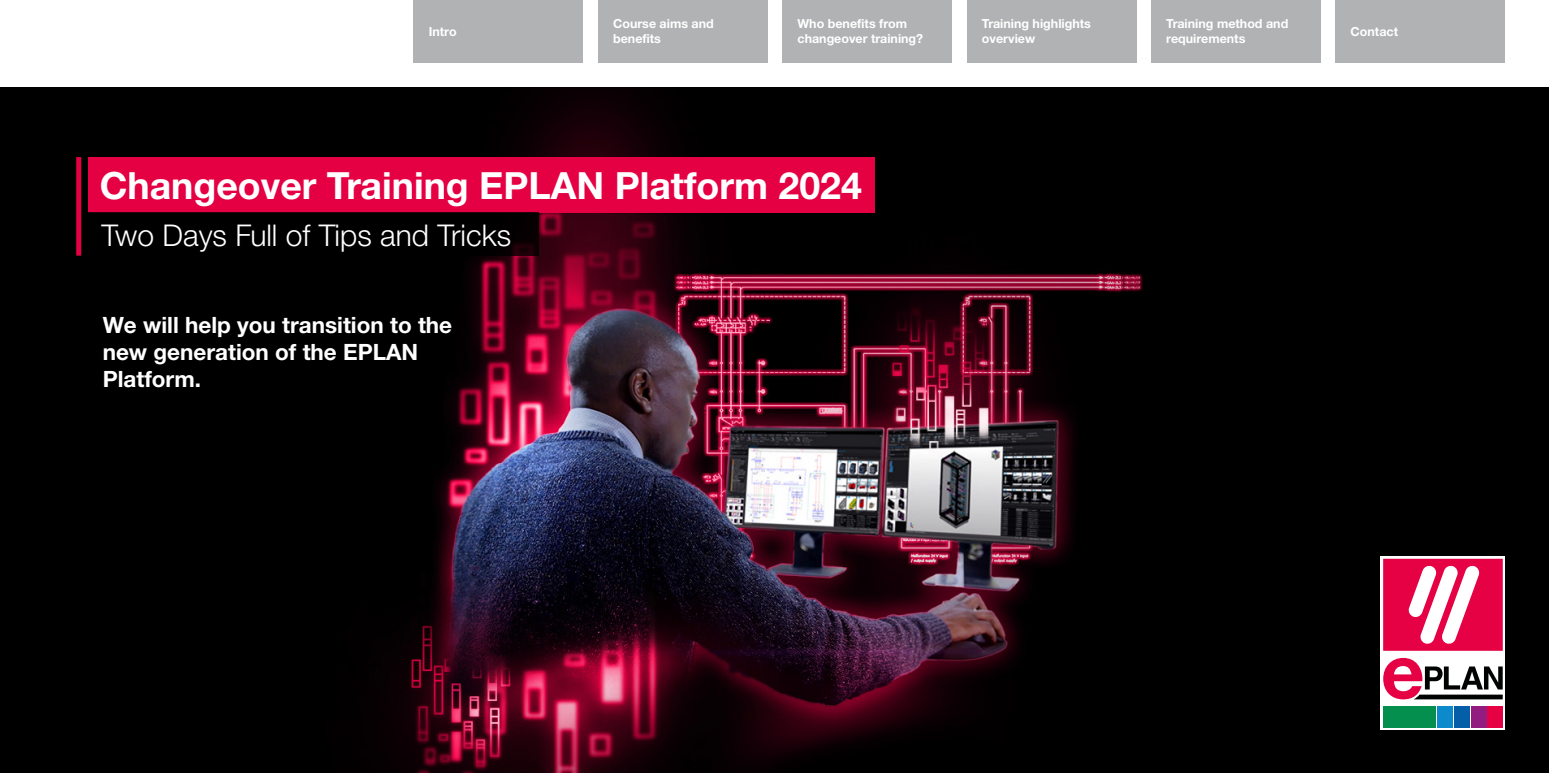
<style>
.page{position:relative;width:1550px;height:775px;background:#fff}
.page>*{position:absolute;margin:0;border:0;box-sizing:border-box;transform-origin:0 0}
.t1{font:700 37.5px "Neue Helvetica For Rittal";color:#fff}
.t2{font:300 30px "Neue Helvetica For Rittal";color:#fff}
.t3{font:700 22.5px/27px "Neue Helvetica For Rittal";color:#fff}
.t4{font:700 12.5px/15px "Neue Helvetica For Rittal";color:#fff}
</style>
<div class="page">
<img style="left:0;top:88px;width:1549px;height:685px">
<div style="left:598px;top:0;width:169px;height:62px;background:#b1b2b3"></div>
<div style="left:782px;top:0;width:170px;height:62px;background:#b1b2b3"></div>
<div style="left:967px;top:0;width:169px;height:62px;background:#b1b2b3"></div>
<div style="left:1151px;top:0;width:170px;height:62px;background:#b1b2b3"></div>
<div style="left:1336px;top:0;width:169px;height:62px;background:#b1b2b3"></div>
<div style="left:414px;top:0;width:169px;height:62px;background:#b1b2b3"></div>
<div style="left:1381px;top:556px;width:124px;height:174px;background:#fff"></div>
<svg style="left:1383px;top:559px;width:120px;height:92px"></svg>
<svg style="left:1383px;top:658px;width:120px;height:41px"></svg>
<div style="left:1383px;top:706px;width:53px;height:22px;background:#048f4f"></div>
<div style="left:1438px;top:706px;width:15px;height:22px;background:#0d8acb"></div>
<div style="left:1454px;top:706px;width:15px;height:22px;background:#055fa8"></div>
<div style="left:1471px;top:706px;width:15px;height:22px;background:#921c7f"></div>
<div style="left:1488px;top:706px;width:15px;height:22px;background:#e50143"></div>
<div style="left:88px;top:157px;width:787px;height:55px;background:#e50043"></div>
<div style="left:76px;top:157px;width:5px;height:99px;background:#e50043"></div>
<div style="left:88px;top:212px;width:450px;height:44px;background:#000"></div>
<p class="t4" style="left:613px;top:16px;width:102px">Course aims and benefits</p>
<p class="t4" style="left:798px;top:16px;width:127px">Who benefits from changeover training?</p>
<p class="t4" style="left:982px;top:16px;width:111px">Training highlights overview</p>
<p class="t4" style="left:1166px;top:16px;width:124px">Training method and requirements</p>
<p class="t4" style="left:429px;top:24px;width:29px">Intro</p>
<p class="t4" style="left:1351px;top:24px;width:49px">Contact</p>
<h1 class="t1" style="left:100px;top:163px;width:764px">Changeover Training EPLAN Platform 2024</h1>
<h2 class="t2" style="left:102px;top:217px;width:411px">Two Days Full of Tips and Tricks</h2>
<h3 class="t3" style="left:103px;top:311px;width:351px">We will help you transition to the new generation of the EPLAN<br>Platform.</h3>
</div>
